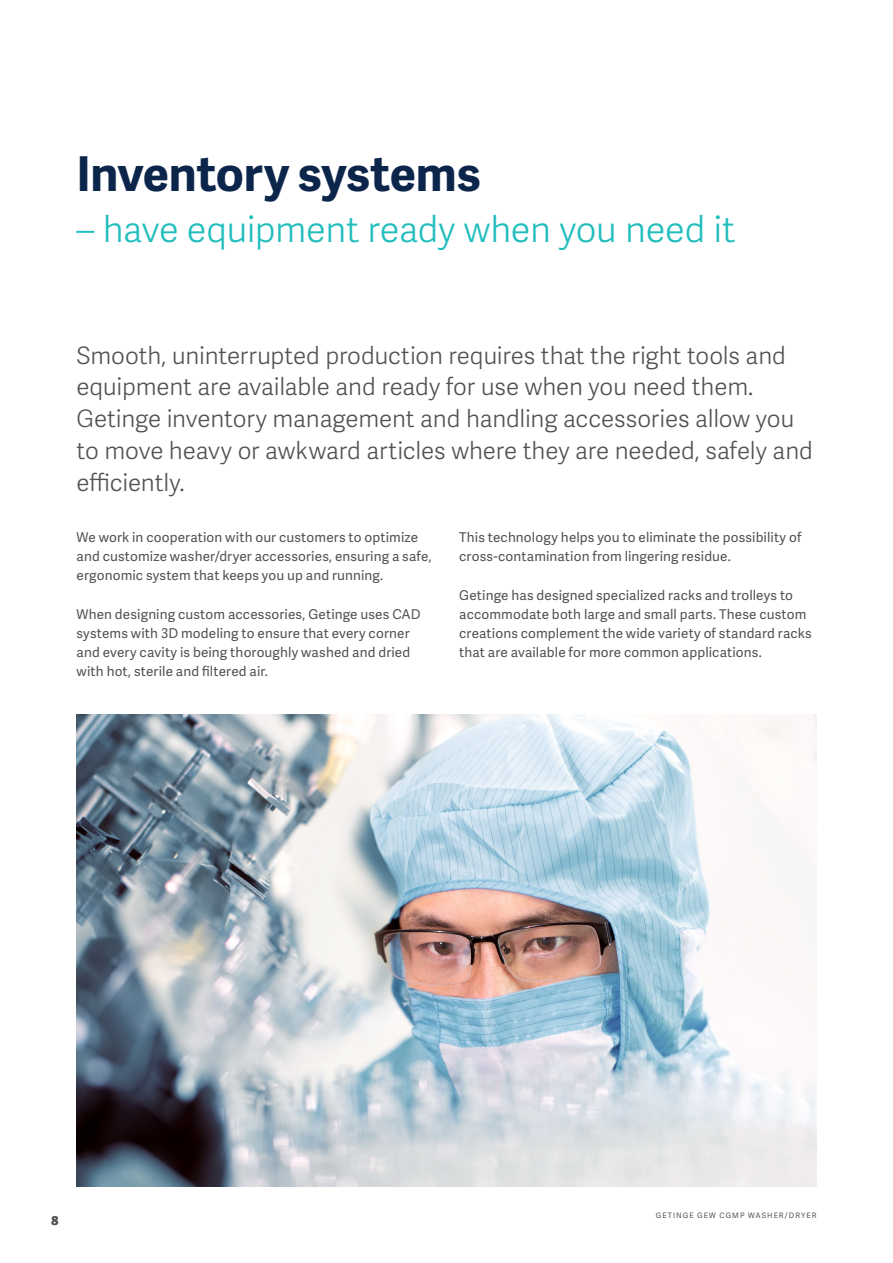
<style>
.page{position:relative;width:893px;height:1263px;background:#fff}
.page>*{position:absolute;margin:0;border:0;box-sizing:border-box;transform-origin:0 0}
.A4_USL_Heading_Adelle_Sans_Bold_Getinge_{font:700 48px "Adelle Sans";letter-spacing:-.005em;color:#0c254b}
.A4_USL_Sub-heading_Adelle_Sans_Light_Get{font:300 36px "Adelle Sans";letter-spacing:-.01em;color:#21bdbd}
.A4_USL_Preamble_Adelle_Sans_Light_Granit{font:300 24px/32px "Adelle Sans";letter-spacing:-.005em;color:#505353}
.A4_USL_Body_copy_Adelle_Sans_Regular_Gra{font:13.5px/19.2px "Adelle Sans";letter-spacing:.01em;color:#505353}
.t1{font:700 12px "Adelle Sans";color:#505353}
.t2{font:7.5px "Adelle Sans";letter-spacing:.14em;color:#505353}
</style>
<div class="page">
<img style="left:77px;top:714px;width:739px;height:472px">
<p class="A4_USL_Heading_Adelle_Sans_Bold_Getinge_" style="left:77px;top:139px;width:406px">Inventory systems</p>
<p class="A4_USL_Sub-heading_Adelle_Sans_Light_Get" style="left:77px;top:204px;width:660px">– have equipment ready when you need it</p>
<p class="A4_USL_Preamble_Adelle_Sans_Light_Granit" style="left:77px;top:338px;width:711px">Smooth, uninterrupted production requires that the right tools and</p>
<p class="A4_USL_Preamble_Adelle_Sans_Light_Granit" style="left:77px;top:370px;width:738px">equipment are available and ready for use when you need them.<br>Getinge inventory management and handling accessories allow you to move heavy or awkward articles where they are needed, safely and efficiently.</p>
<p class="A4_USL_Body_copy_Adelle_Sans_Regular_Gra" style="left:77px;top:527px;width:357px">We work in cooperation with our customers to optimize and customize washer/dryer accessories, ensuring a safe, ergonomic system that keeps you up and running.</p>
<p class="A4_USL_Body_copy_Adelle_Sans_Regular_Gra" style="left:77px;top:604px;width:346px">When designing custom accessories, Getinge uses CAD systems with 3D modeling to ensure that every corner and every cavity is being thoroughly washed and dried with hot, sterile and filtered air.</p>
<p class="A4_USL_Body_copy_Adelle_Sans_Regular_Gra" style="left:459px;top:527px;width:344px">This technology helps you to eliminate the possibility of cross-contamination from lingering residue.</p>
<p class="A4_USL_Body_copy_Adelle_Sans_Regular_Gra" style="left:459px;top:585px;width:354px">Getinge has designed specialized racks and trolleys to accommodate both large and small parts. These custom creations complement the wide variety of standard racks that are available for more common applications.</p>
<p class="t1" style="left:51px;top:1212px;width:8px">8</p>
<p class="t2" style="left:656px;top:1210px;width:162px">GETINGE GEW CGMP WASHER/DRYER</p>
</div>
